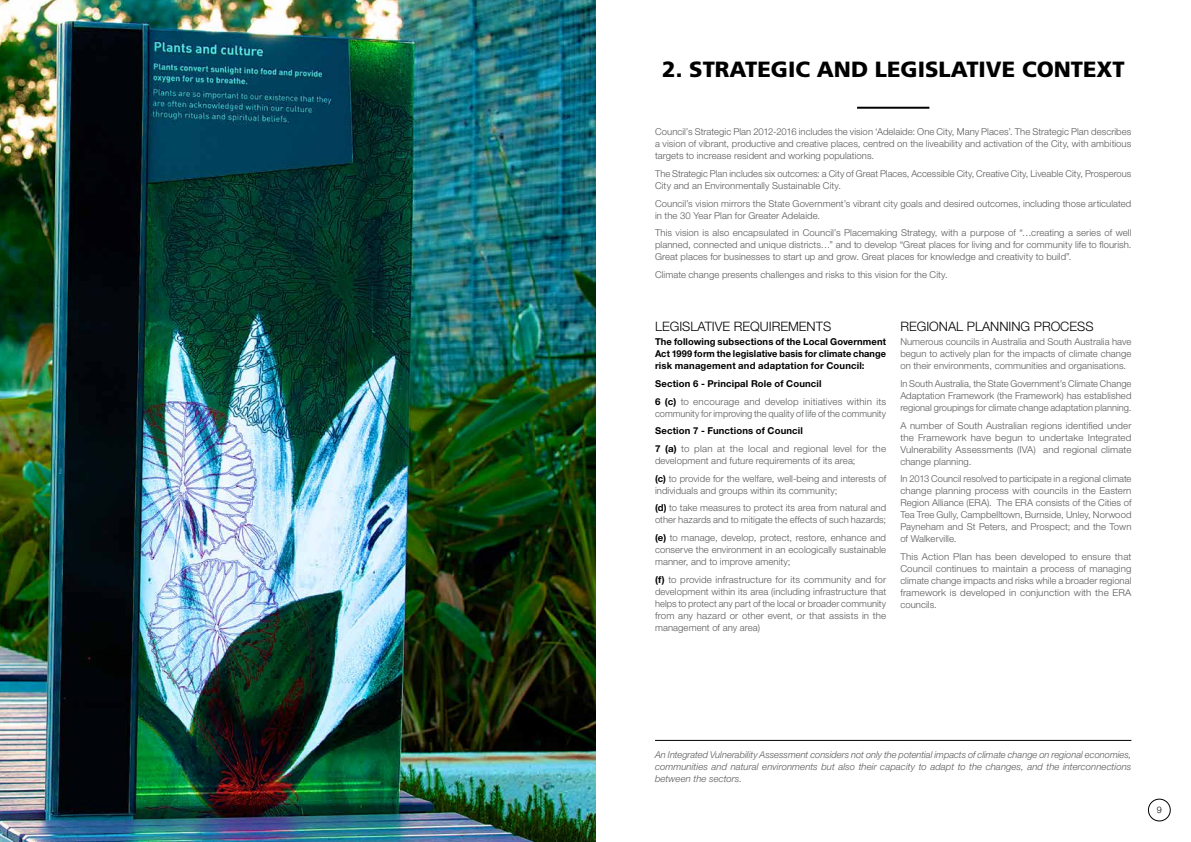
<style>
.page{position:relative;width:1191px;height:842px;background:#fff}
.page>*{position:absolute;margin:0;border:0;box-sizing:border-box;transform-origin:0 0}
.t1{font:900 22px "Frutiger LT Std";color:#000}
.t2{font:300 13px "Helvetica Neue LT Std";color:#000}
.t3{font:300 9.5px/12px "Helvetica Neue LT Std";letter-spacing:.01em;color:#58595b;text-align:justify}
.t4{font:italic 300 9.5px/12px "Helvetica Neue LT Std";letter-spacing:.005em;color:#58595b;text-align:justify}
.t5{font:700 9.5px/12px "Helvetica Neue LT Std";letter-spacing:.015em;color:#000;text-align:justify}
.t6{font:300 9px "Helvetica Neue LT Std";color:#000}
.s1{font-weight:700;color:#000}
</style>
<div class="page">
<div style="left:1148px;top:799px;width:22px;height:22px;border:1px solid #000;border-radius:50%"></div>
<hr style="left:857px;top:107px;width:72px;height:2px;background:#000">
<hr style="left:655px;top:740px;width:476px;height:1px;background:#000">
<img style="left:0;top:0;width:595px;height:842px">
<h1 class="t1" style="left:662px;top:56px;width:464px">2. STRATEGIC AND LEGISLATIVE CONTEXT</h1>
<p class="t3" style="left:655px;top:126px;width:478px">Council’s Strategic Plan 2012-2016 includes the vision ‘Adelaide: One City, Many Places’. The Strategic Plan describes a vision of vibrant, productive and creative places, centred on the liveability and activation of the City, with ambitious targets to increase resident and working populations.</p>
<p class="t3" style="left:655px;top:167px;width:478px">The Strategic Plan includes six outcomes: a City of Great Places, Accessible City, Creative City, Liveable City, Prosperous<br>City and an Environmentally Sustainable City.</p>
<p class="t3" style="left:655px;top:197px;width:478px">Council’s vision mirrors the State Government’s vibrant city goals and desired outcomes, including those articulated in the 30 Year Plan for Greater Adelaide.</p>
<p class="t3" style="left:655px;top:227px;width:478px">This vision is also encapsulated in Council’s Placemaking Strategy, with a purpose of “…creating a series of well planned, connected and unique districts…” and to develop “Great places for living and for community life to flourish.<br>Great places for businesses to start up and grow. Great places for knowledge and creativity to build”.</p>
<p class="t3" style="left:655px;top:268px;width:294px">Climate change presents challenges and risks to this vision for the City.</p>
<h2 class="t2" style="left:655px;top:318px;width:178px">LEGISLATIVE REQUIREMENTS</h2>
<p class="t5" style="left:655px;top:336px;width:233px">The following subsections of the Local Government Act 1999 form the legislative basis for climate change risk management and adaptation for Council:</p>
<p class="t3" style="left:655px;top:375px;width:232px;line-height:17.7px"><span class="s1">Section 6 - Principal Role of Council<br>6 (c)</span> to encourage and develop initiatives within its</p>
<p class="t3" style="left:655px;top:407px;width:233px">community for improving the quality of life of the community</p>
<p class="t3" style="left:655px;top:422px;width:233px;line-height:17.7px"><span class="s1">Section 7 - Functions of Council<br>7 (a)</span> to plan at the local and regional level for the</p>
<p class="t3" style="left:655px;top:452px;width:233px;line-height:17.7px">development and future requirements of its area;<br><span class="s1">(c)</span> to provide for the welfare, well-being and interests of</p>
<p class="t3" style="left:655px;top:481px;width:233px;line-height:17.7px">individuals and groups within its community;<br><span class="s1">(d)</span> to take measures to protect its area from natural and</p>
<p class="t3" style="left:655px;top:511px;width:233px;line-height:17.7px">other hazards and to mitigate the effects of such hazards; <span class="s1">(e)</span> to manage, develop, protect, restore, enhance and</p>
<p class="t3" style="left:655px;top:543px;width:233px">conserve the environment in an ecologically sustainable manner, and to improve amenity;</p>
<p class="t3" style="left:655px;top:573px;width:233px"><span class="s1">(f)</span> to provide infrastructure for its community and for development within its area (including infrastructure that helps to protect any part of the local or broader community from any hazard or other event, or that assists in the management of any area)</p>
<h2 class="t2" style="left:900px;top:318px;width:195px">REGIONAL PLANNING PROCESS</h2>
<p class="t3" style="left:900px;top:336px;width:233px">Numerous councils in Australia and South Australia have begun to actively plan for the impacts of climate change on their environments, communities and organisations.</p>
<p class="t3" style="left:900px;top:377px;width:233px">In South Australia, the State Government’s Climate Change Adaptation Framework (the Framework) has established regional groupings for climate change adaptation planning.</p>
<p class="t3" style="left:900px;top:419px;width:233px">A number of South Australian regions identified under the Framework have begun to undertake Integrated Vulnerability Assessments (IVA) and regional climate change planning.</p>
<p class="t3" style="left:900px;top:473px;width:233px">In 2013 Council resolved to participate in a regional climate change planning process with councils in the Eastern Region Alliance (ERA). The ERA consists of the Cities of Tea Tree Gully, Campbelltown, Burnside, Unley, Norwood Payneham and St Peters, and Prospect; and the Town of Walkerville.</p>
<p class="t3" style="left:900px;top:550px;width:233px">This Action Plan has been developed to ensure that Council continues to maintain a process of managing climate change impacts and risks while a broader regional framework is developed in conjunction with the ERA councils.</p>
<p class="t4" style="left:655px;top:749px;width:478px">An Integrated Vulnerability Assessment considers not only the potential impacts of climate change on regional economies, communities and natural environments but also their capacity to adapt to the changes, and the interconnections between the sectors.</p>
<p class="t6" style="left:1156px;top:804px;width:7px">9</p>
</div>
